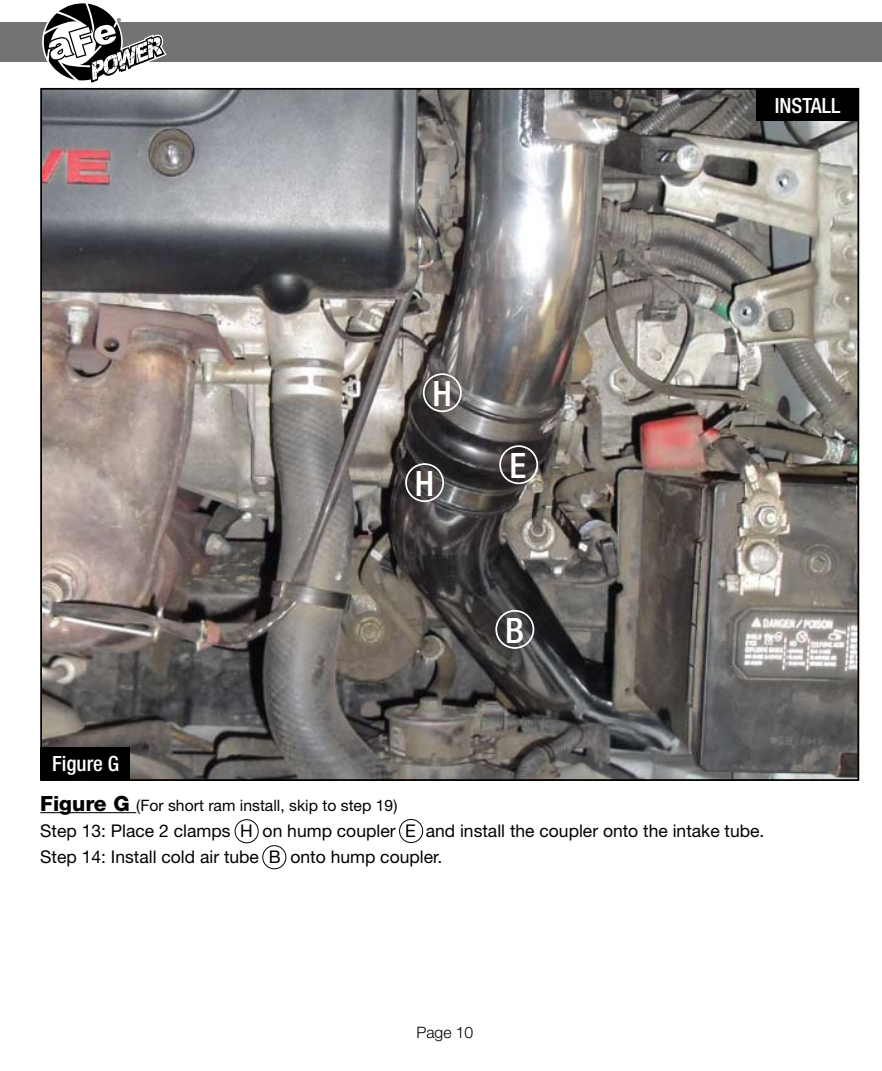
<style>
.page{position:relative;width:882px;height:1071px;background:#fff}
.page>*{position:absolute;margin:0;border:0;box-sizing:border-box;transform-origin:0 0}
.t1{font:500 condensed 35px "Helvetica Neue";color:#fff}
.t2{font:500 condensed 21px "Helvetica Neue";color:#fff}
.t3{font:17.5px/26.2px "Helvetica Neue";color:#000}
.t4{font:15.75px "Helvetica Neue";color:#000}
.t5{font:300 15.75px "Helvetica Neue";color:#000}
.t6{font:8.75px "Myriad";color:#000}
.s1{font-weight:800;font-size:21px}
</style>
<div class="page">
<div style="left:0;top:23px;width:882px;height:39px;background:#717375"></div>
<svg style="left:43px;top:3px;width:124px;height:80px"></svg>
<img style="left:43px;top:91px;width:813px;height:687px">
<hr style="left:40px;top:812px;width:96px;height:1px;background:#000">
<div style="left:40px;top:747px;width:90px;height:33px;background:#000"></div>
<div style="left:756px;top:88px;width:103px;height:33px;background:#000"></div>
<div style="left:235px;top:819px;width:24px;height:24px;border:1px solid #000;border-radius:50%"></div>
<div style="left:262px;top:845px;width:24px;height:24px;border:1px solid #000;border-radius:50%"></div>
<div style="left:399px;top:819px;width:24px;height:24px;border:1px solid #000;border-radius:50%"></div>
<div style="left:499px;top:445px;width:39px;height:39px;border:2px solid #fff;border-radius:50%"></div>
<div style="left:405px;top:463px;width:39px;height:39px;border:2px solid #fff;border-radius:50%"></div>
<div style="left:495px;top:610px;width:39px;height:39px;border:2px solid #fff;border-radius:50%"></div>
<div style="left:423px;top:373px;width:39px;height:39px;border:2px solid #fff;border-radius:50%"></div>
<p class="t6" style="left:117px;top:17px;width:6px">®</p>
<p class="t2" style="left:775px;top:93px;width:67px">INSTALL</p>
<p class="t2" style="left:52px;top:751px;width:69px">Figure G</p>
<h1 class="t1" style="left:433px;top:373px;width:21px">H</h1>
<h1 class="t1" style="left:415px;top:463px;width:21px">H</h1>
<h1 class="t1" style="left:510px;top:445px;width:18px">E</h1>
<h1 class="t1" style="left:505px;top:610px;width:20px">B</h1>
<p class="t4" style="left:40px;top:796px;width:359px"><span class="s1">Figure G</span> (For short ram install, skip to step 19)</p>
<p class="t3" style="left:40px;top:818px;width:726px">Step 13: Place 2 clamps H on hump coupler E and install the coupler onto the intake tube.<br>Step 14: Install cold air tube B onto hump coupler.</p>
<p class="t5" style="left:416px;top:1023px;width:58px">Page 10</p>
</div>
